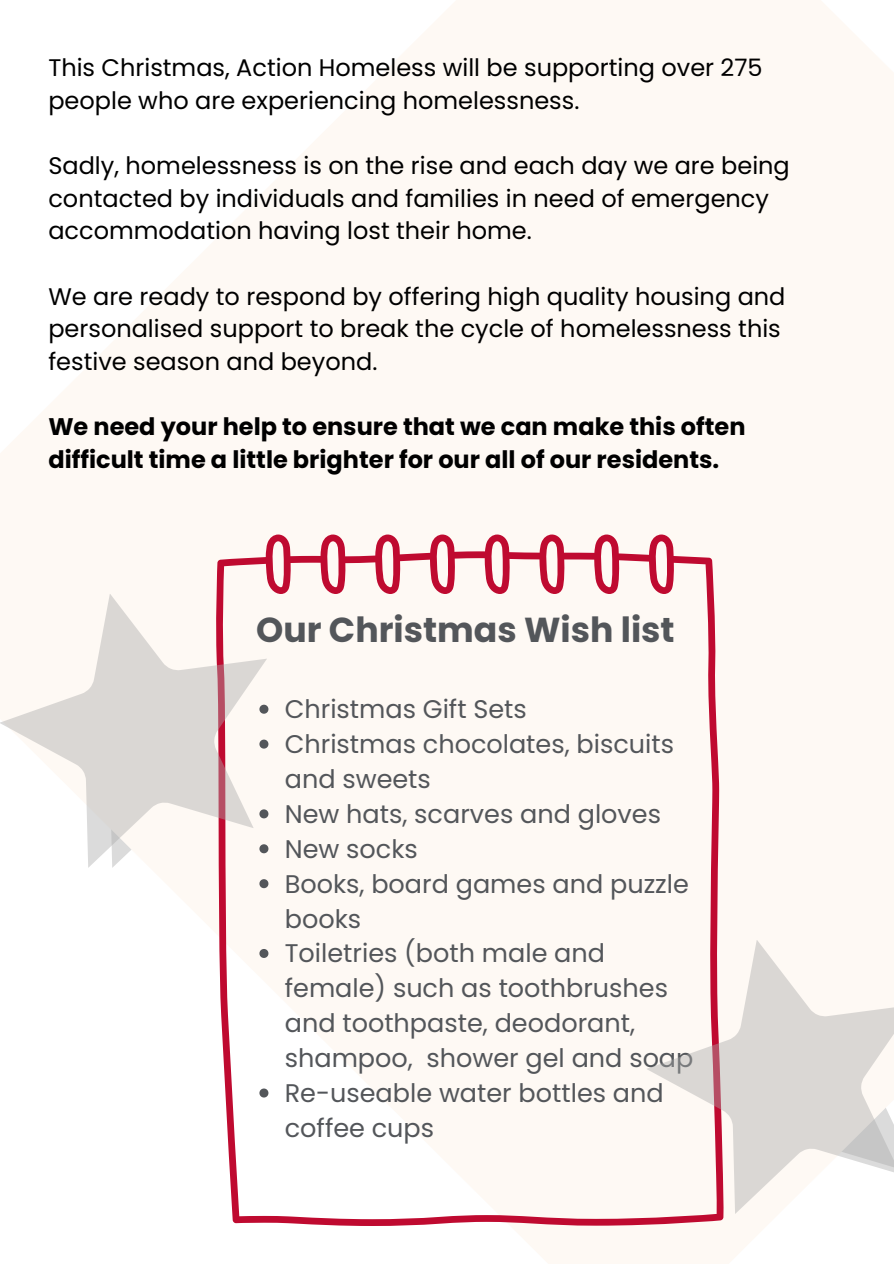
<style>
.page{position:relative;width:894px;height:1264px;background:#fff}
.page>*{position:absolute;margin:0;border:0;box-sizing:border-box;transform-origin:0 0}
.t1{font:700 34.65px "Poppins";color:#53565a}
.t2{font:25.5px/34.8px "Poppins";color:#53565a}
.t3{font:24px/32.7px "Poppins";color:#000}
.t4{font:700 24px/32.7px "Poppins";color:#000}
</style>
<div class="page">
<div style="left:0;top:0;width:893px;height:1263px;background:#fef9f4"></div>
<svg style="left:215px;top:534px;width:505px;height:691px"></svg>
<svg style="left:259px;top:880px;width:9px;height:8px"></svg>
<svg style="left:259px;top:948px;width:9px;height:9px"></svg>
<svg style="left:259px;top:1088px;width:9px;height:9px"></svg>
<svg style="left:0;top:561px;width:305px;height:319px"></svg>
<svg style="left:622px;top:907px;width:271px;height:319px"></svg>
<p class="t3" style="left:48px;top:51px;width:715px">This Christmas, Action Homeless will be supporting over 275 people who are experiencing homelessness.</p>
<p class="t3" style="left:48px;top:149px;width:742px">Sadly, homelessness is on the rise and each day we are being contacted by individuals and families in need of emergency accommodation having lost their home.</p>
<p class="t3" style="left:48px;top:280px;width:738px">We are ready to respond by offering high quality housing and personalised support to break the cycle of homelessness this festive season and beyond.</p>
<h2 class="t4" style="left:48px;top:410px;width:698px">We need your help to ensure that we can make this often difficult time a little brighter for our all of our residents.</h2>
<p class="t1" style="left:256px;top:605px;width:420px">Our Christmas Wish list</p>
<h1 class="t2" style="left:285px;top:692px;width:243px">Christmas Gift Sets</h1>
<p class="t2" style="left:285px;top:726px;width:391px">Christmas chocolates, biscuits and sweets</p>
<p class="t2" style="left:285px;top:796px;width:377px">New hats, scarves and gloves</p>
<p class="t2" style="left:285px;top:831px;width:134px">New socks</p>
<p class="t2" style="left:285px;top:866px;width:405px">Books, board games and puzzle books</p>
<p class="t2" style="left:285px;top:936px;width:410px">Toiletries (both male and female) such as toothbrushes and toothpaste, deodorant, shampoo, shower gel and soap</p>
<p class="t2" style="left:285px;top:1075px;width:380px">Re-useable water bottles and coffee cups</p>
</div>
